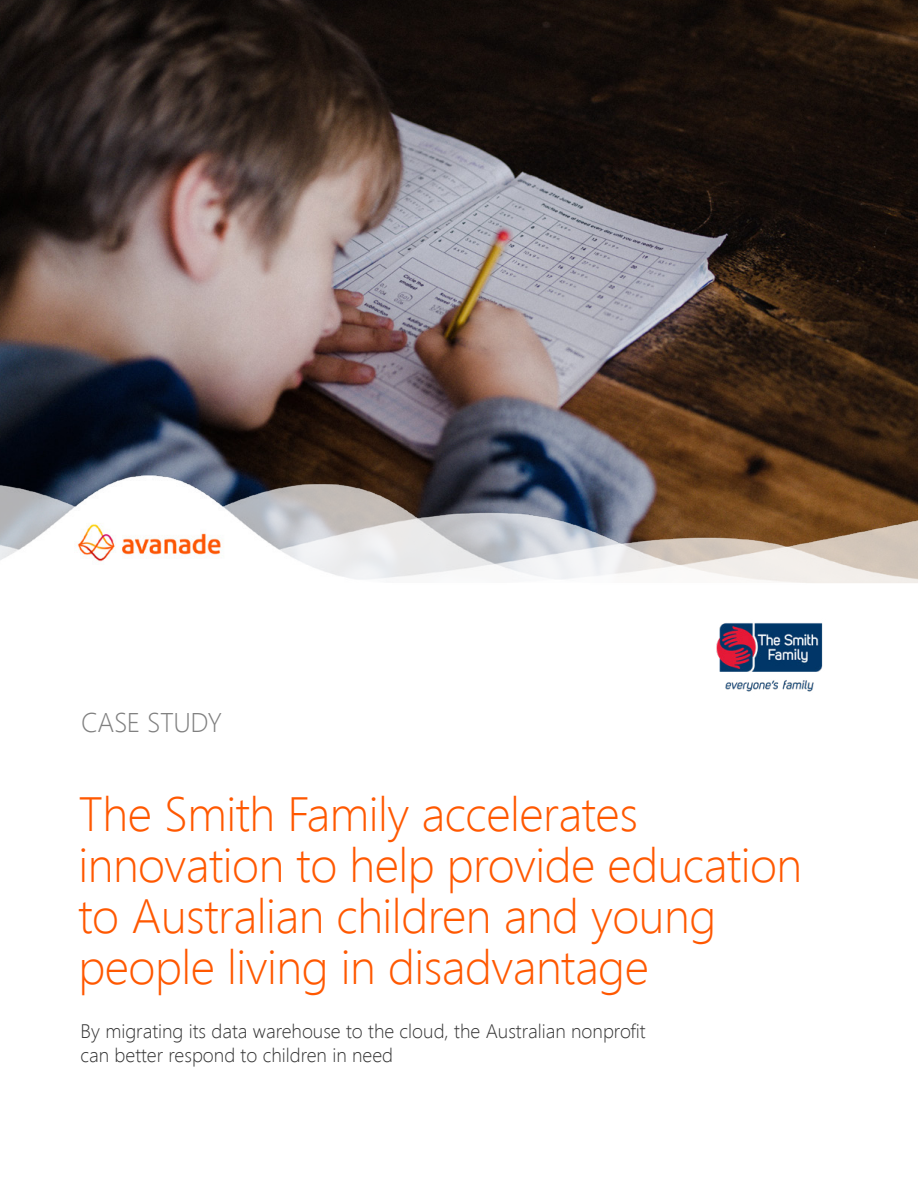
<style>
.page{position:relative;width:918px;height:1188px;background:#fff}
.page>*{position:absolute;margin:0;border:0;box-sizing:border-box;transform-origin:0 0}
.t1{font:300 48px/51px "Segoe UI";letter-spacing:-.01em;color:#ff5800}
.t2{font:300 27px "Segoe UI";letter-spacing:-.015em;color:#808080}
.t3{font:300 19.5px/23.4px "Segoe UI";color:#333}
</style>
<div class="page">
<img style="left:0;top:0;width:918px;height:465px">
<img style="left:0;top:465px;width:918px;height:118px">
<img style="left:716px;top:623px;width:107px;height:69px">
<p class="t2" style="left:81px;top:704px;width:142px">CASE STUDY</p>
<p class="t1" style="left:78px;top:787px;width:725px">The Smith Family accelerates innovation to help provide education to Australian children and young people living in disadvantage</p>
<p class="t3" style="left:81px;top:1019px;width:567px">By migrating its data warehouse to the cloud, the Australian nonprofit can better respond to children in need</p>
</div>
